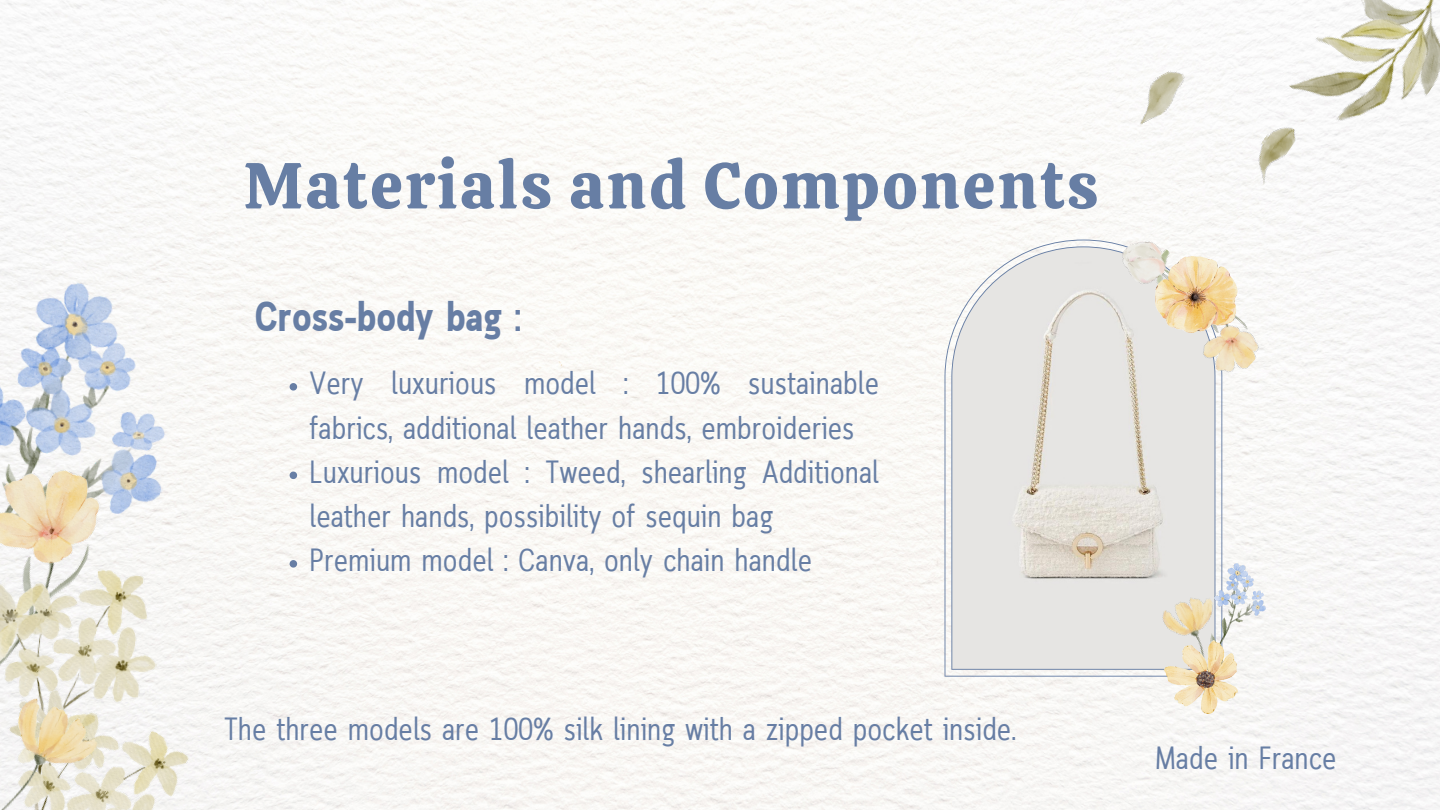
<style>
.page{position:relative;width:1440px;height:810px;background:#faf9f6}
.page>*{position:absolute;margin:0;border:0;box-sizing:border-box;transform-origin:0 0}
.t1{font:65px "Calistoga";letter-spacing:.04em;color:#677ea4}
.t2{font:700 42px "Cloud Cond";color:#677ea4}
.t3{font:32px/44.2px "Cloud Cond";color:#677ea4}
</style>
<div class="page">
<img style="left:0;top:260px;width:200px;height:400px">
<img style="left:1283px;top:0;width:157px;height:156px">
<img style="left:0;top:445px;width:122px;height:113px">
<img style="left:1124px;top:66px;width:71px;height:60px">
<img style="left:1243px;top:118px;width:57px;height:67px">
<svg style="left:945px;top:240px;width:277px;height:437px;background:#e4e2df"></svg>
<img style="left:1134px;top:257px;width:134px;height:127px">
<img style="left:1157px;top:588px;width:52px;height:110px">
<img style="left:1209px;top:564px;width:57px;height:140px">
<img style="left:1164px;top:641px;width:74px;height:72px">
<img style="left:1114px;top:229px;width:100px;height:97px">
<img style="left:1155px;top:257px;width:83px;height:75px">
<svg style="left:290px;top:383px;width:7px;height:8px"></svg>
<svg style="left:290px;top:472px;width:7px;height:7px"></svg>
<svg style="left:290px;top:560px;width:7px;height:8px"></svg>
<img style="left:0;top:558px;width:165px;height:102px">
<img style="left:0;top:660px;width:208px;height:150px">
<img style="left:0;top:693px;width:105px;height:117px">
<p class="t1" style="left:244px;top:143px;width:856px">Materials and Components</p>
<p class="t2" style="left:255px;top:301px;width:267px">Cross-body bag :</p>
<p class="t3" style="left:310px;top:364px;width:571px">Very luxurious model : 100% sustainable fabrics, additional leather hands, embroideries</p>
<p class="t3" style="left:310px;top:452px;width:571px">Luxurious model : Tweed, shearling Additional leather hands, possibility of sequin bag</p>
<p class="t3" style="left:310px;top:541px;width:504px">Premium model : Canva, only chain handle</p>
<p class="t3" style="left:224px;top:710px;width:794px">The three models are 100% silk lining with a zipped pocket inside.</p>
<p class="t3" style="left:1155px;top:739px;width:183px">Made in France</p>
</div>
